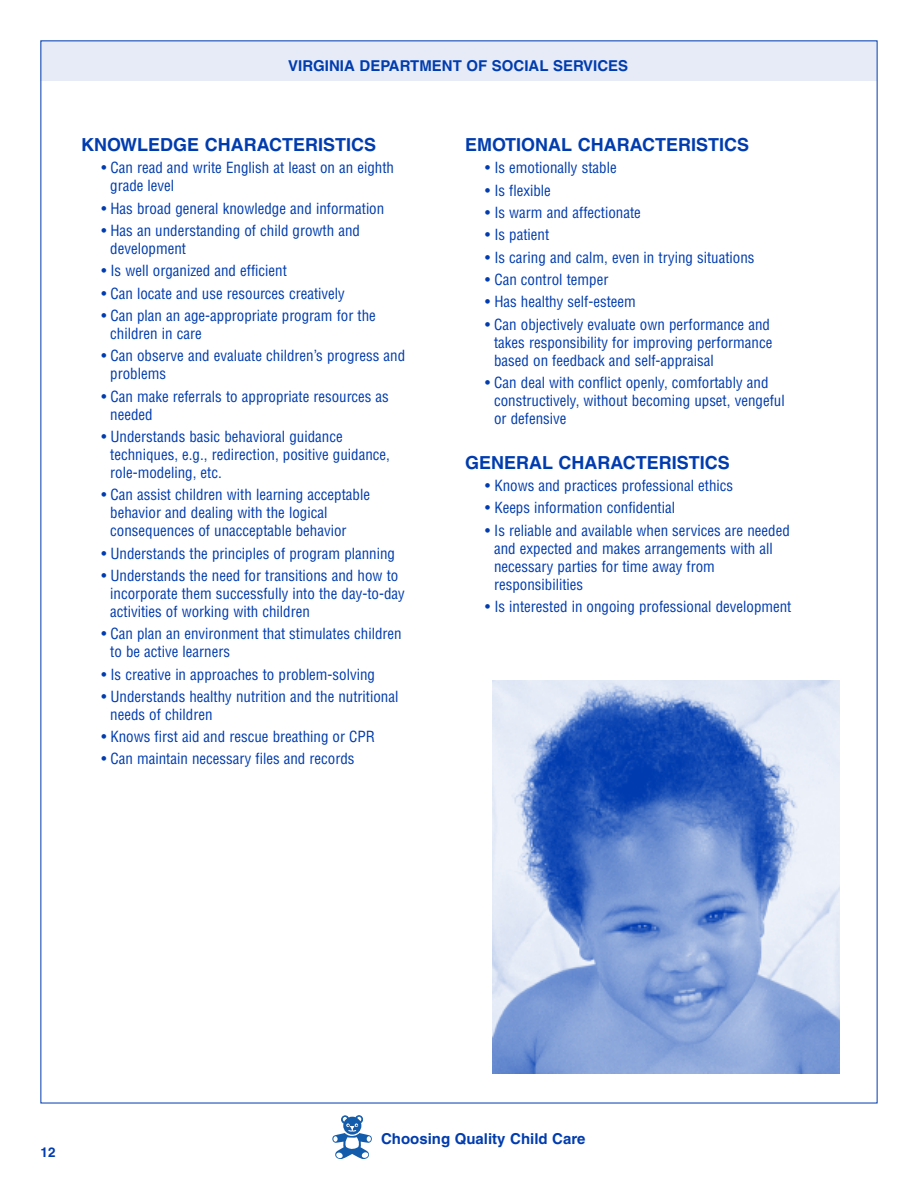
<style>
.page{position:relative;width:918px;height:1188px;background:#fff}
.page>*{position:absolute;margin:0;border:0;box-sizing:border-box;transform-origin:0 0}
.t1{font:700 18px "Helvetica";color:#003caf}
.t2{font:condensed 15px/18px "Helvetica";color:#003caf}
.t3{font:700 15px "Helvetica";color:#003caf}
.t4{font:700 13.5px "Helvetica";color:#003caf}
</style>
<div class="page">
<div style="left:40px;top:40px;width:838px;height:41px;background:#e6ebf7"></div>
<div style="left:355px;top:1116px;width:8px;height:7px;border:1px solid #135cab;border-radius:50%"></div>
<div style="left:341px;top:1116px;width:8px;height:7px;border:1px solid #135cab;border-radius:50%"></div>
<svg style="left:332px;top:1117px;width:40px;height:42px"></svg>
<img style="left:493px;top:680px;width:347px;height:393px">
<p class="t3" style="left:288px;top:60px;width:342px">VIRGINIA DEPARTMENT OF SOCIAL SERVICES</p>
<p class="t1" style="left:81px;top:138px;width:296px">KNOWLEDGE CHARACTERISTICS</p>
<p class="t2" style="left:110px;top:159px;width:285px;text-indent:-9px">• Can read and write English at least on an eighth grade level</p>
<p class="t2" style="left:101px;top:200px;width:284px">• Has broad general knowledge and information</p>
<p class="t2" style="left:110px;top:222px;width:251px;text-indent:-9px">• Has an understanding of child growth and development</p>
<p class="t2" style="left:101px;top:262px;width:187px">• Is well organized and efficient</p>
<p class="t2" style="left:101px;top:284px;width:245px">• Can locate and use resources creatively</p>
<p class="t2" style="left:110px;top:307px;width:267px;text-indent:-9px">• Can plan an age-appropriate program for the children in care</p>
<p class="t2" style="left:110px;top:347px;width:297px;text-indent:-9px">• Can observe and evaluate children’s progress and problems</p>
<p class="t2" style="left:110px;top:387px;width:280px;text-indent:-9px">• Can make referrals to appropriate resources as needed</p>
<p class="t2" style="left:110px;top:428px;width:281px;text-indent:-9px">• Understands basic behavioral guidance techniques, e.g., redirection, positive guidance, role-modeling, etc.</p>
<p class="t2" style="left:110px;top:486px;width:261px;text-indent:-9px">• Can assist children with learning acceptable behavior and dealing with the logical consequences of unacceptable behavior</p>
<p class="t2" style="left:101px;top:544px;width:295px">• Understands the principles of program planning</p>
<p class="t2" style="left:110px;top:567px;width:296px;text-indent:-9px">• Understands the need for transitions and how to incorporate them successfully into the day-to-day activities of working with children</p>
<p class="t2" style="left:110px;top:625px;width:293px;text-indent:-9px">• Can plan an environment that stimulates children to be active learners</p>
<p class="t2" style="left:101px;top:665px;width:275px">• Is creative in approaches to problem-solving</p>
<p class="t2" style="left:110px;top:688px;width:290px;text-indent:-9px">• Understands healthy nutrition and the nutritional needs of children</p>
<p class="t2" style="left:101px;top:728px;width:275px">• Knows first aid and rescue breathing or CPR</p>
<p class="t2" style="left:101px;top:750px;width:255px">• Can maintain necessary files and records</p>
<p class="t1" style="left:465px;top:138px;width:286px">EMOTIONAL CHARACTERISTICS</p>
<p class="t2" style="left:485px;top:159px;width:133px">• Is emotionally stable</p>
<p class="t2" style="left:485px;top:182px;width:67px">• Is flexible</p>
<p class="t2" style="left:485px;top:204px;width:157px">• Is warm and affectionate</p>
<p class="t2" style="left:485px;top:226px;width:66px">• Is patient</p>
<p class="t2" style="left:485px;top:248px;width:271px">• Is caring and calm, even in trying situations</p>
<p class="t2" style="left:485px;top:271px;width:125px">• Can control temper</p>
<p class="t2" style="left:485px;top:293px;width:152px">• Has healthy self-esteem</p>
<p class="t2" style="left:494px;top:315px;width:280px;text-indent:-9px">• Can objectively evaluate own performance and takes responsibility for improving performance based on feedback and self-appraisal</p>
<p class="t2" style="left:494px;top:374px;width:292px;text-indent:-9px">• Can deal with conflict openly, comfortably and constructively, without becoming upset, vengeful or defensive</p>
<p class="t1" style="left:465px;top:455px;width:266px">GENERAL CHARACTERISTICS</p>
<p class="t2" style="left:485px;top:477px;width:250px">• Knows and practices professional ethics</p>
<p class="t2" style="left:485px;top:499px;width:191px">• Keeps information confidential</p>
<p class="t2" style="left:494px;top:521px;width:297px;text-indent:-9px">• Is reliable and available when services are needed and expected and makes arrangements with all necessary parties for time away from responsibilities</p>
<p class="t2" style="left:485px;top:598px;width:308px">• Is interested in ongoing professional development</p>
<p class="t4" style="left:40px;top:1147px;width:17px">12</p>
<p class="t3" style="left:381px;top:1133px;width:206px">Choosing Quality Child Care</p>
</div>
